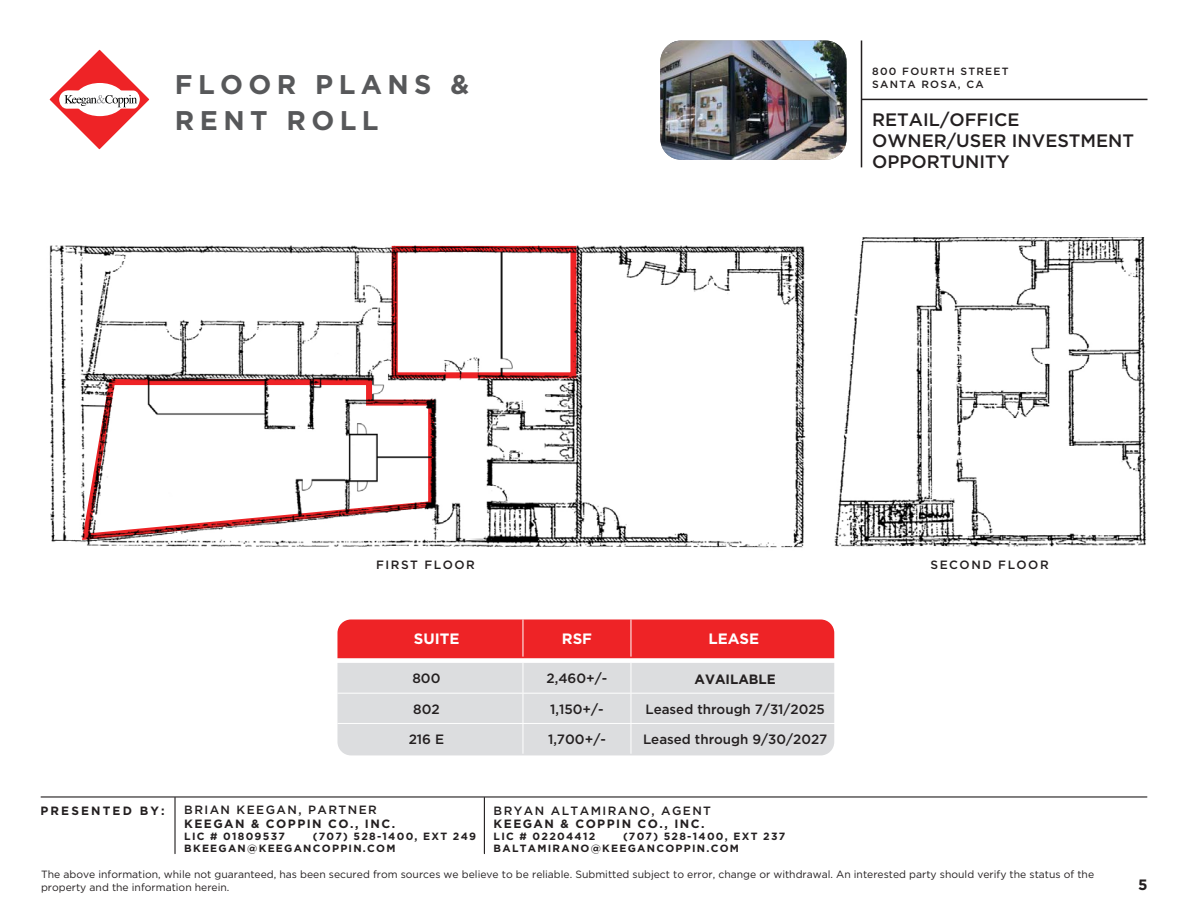
<style>
.page{position:relative;width:1188px;height:918px;background:#fff}
.page>*{position:absolute;margin:0;border:0;box-sizing:border-box;transform-origin:0 0}
.page_title{font:700 27px/36px "Gotham";letter-spacing:.2em;color:#57585a}
.t1{font:500 18px/21px "Gotham";color:#231f20}
.table_heading{font:700 15px "Gotham";color:#fff}
.t2{font:700 15px "Gotham";color:#231f20}
.table_content{font:500 13.5px "Gotham";color:#231f20}
.table_content-2{font:700 13.5px "Gotham";color:#231f20}
.t3{font:500 12px "Gotham";letter-spacing:.12em;color:#231f20}
.t4{font:700 12px "Gotham";letter-spacing:.12em;color:#231f20}
.t5{font:700 12px "Gotham";letter-spacing:.18em;color:#231f20}
.t6{font:10.5px/13.5px "Gotham";color:#231f20}
.t7{font:700 10.5px/12px "Gotham";letter-spacing:.12em;color:#231f20}
.t8{font:500 10.5px/12.6px "Gotham";letter-spacing:.12em;color:#231f20}
</style>
<div class="page">
<div style="left:337px;top:620px;width:497px;height:38px;background:#ee2326"></div>
<hr style="left:523px;top:619px;width:1px;height:38px;background:#fff">
<hr style="left:631px;top:619px;width:1px;height:38px;background:#fff">
<div style="left:337px;top:663px;width:497px;height:92px;background:#dcdddf"></div>
<hr style="left:523px;top:663px;width:1px;height:30px;background:#fff">
<hr style="left:631px;top:663px;width:1px;height:30px;background:#fff">
<hr style="left:337px;top:693px;width:186px;height:1px;background:#fff">
<hr style="left:523px;top:693px;width:108px;height:1px;background:#fff">
<svg style="left:523px;top:694px;width:1px;height:29px"></svg>
<hr style="left:631px;top:693px;width:208px;height:1px;background:#fff">
<svg style="left:631px;top:694px;width:1px;height:29px"></svg>
<hr style="left:337px;top:723px;width:186px;height:1px;background:#fff">
<hr style="left:523px;top:723px;width:108px;height:1px;background:#fff">
<hr style="left:523px;top:724px;width:1px;height:30px;background:#fff">
<hr style="left:631px;top:723px;width:208px;height:1px;background:#fff">
<hr style="left:631px;top:724px;width:1px;height:30px;background:#fff">
<img style="left:49px;top:245px;width:757px;height:303px">
<img style="left:834px;top:238px;width:312px;height:309px">
<svg style="left:81px;top:378px;width:355px;height:164px"></svg>
<div style="left:392px;top:246px;width:184px;height:132px;border:6px solid #ee2326"></div>
<hr style="left:862px;top:99px;width:286px;height:1px;background:#231f20">
<hr style="left:861px;top:40px;width:1px;height:127px;background:#231f20">
<img style="left:660px;top:40px;width:187px;height:120px">
<svg style="left:50px;top:50px;width:99px;height:99px"></svg>
<hr style="left:41px;top:796px;width:1106px;height:2px;background:#231f20">
<hr style="left:174px;top:798px;width:2px;height:56px;background:#231f20">
<hr style="left:484px;top:798px;width:1px;height:56px;background:#231f20">
<p class="page_title" style="left:175px;top:65px;width:296px">FLOOR PLANS &amp;<br>RENT ROLL</p>
<p class="t8" style="left:872px;top:65px;width:138px">800 FOURTH STREET<br>SANTA ROSA, CA</p>
<h2 class="t1" style="left:872px;top:109px;width:263px">RETAIL/OFFICE<br>OWNER/USER INVESTMENT<br>OPPORTUNITY</h2>
<p class="t3" style="left:376px;top:558px;width:100px">FIRST FLOOR</p>
<p class="t3" style="left:931px;top:558px;width:120px">SECOND FLOOR</p>
<p class="table_heading" style="left:414px;top:630px;width:47px">SUITE</p>
<p class="table_heading" style="left:562px;top:630px;width:32px">RSF</p>
<p class="table_heading" style="left:708px;top:630px;width:52px">LEASE</p>
<p class="table_content" style="left:412px;top:671px;width:30px">800</p>
<p class="table_content" style="left:547px;top:671px;width:62px">2,460+/-</p>
<p class="table_content-2" style="left:695px;top:671px;width:83px">AVAILABLE</p>
<p class="table_content" style="left:413px;top:701px;width:28px">802</p>
<p class="table_content" style="left:550px;top:701px;width:55px">1,150+/-</p>
<p class="table_content" style="left:645px;top:702px;width:181px">Leased through 7/31/2025</p>
<p class="table_content" style="left:409px;top:732px;width:37px">216 E</p>
<p class="table_content" style="left:548px;top:732px;width:59px">1,700+/-</p>
<p class="table_content" style="left:643px;top:732px;width:186px">Leased through 9/30/2027</p>
<p class="t5" style="left:40px;top:803px;width:126px">PRESENTED BY:</p>
<p class="t3" style="left:184px;top:803px;width:194px">BRIAN KEEGAN, PARTNER</p>
<p class="t4" style="left:184px;top:816px;width:212px">KEEGAN &amp; COPPIN CO., INC.</p>
<p class="t7" style="left:184px;top:830px;width:102px">LIC # 01809537</p>
<p class="t7" style="left:184px;top:830px;width:293px;text-indent:128px">(707) 528-1400, EXT 249<br>BKEEGAN@KEEGANCOPPIN.COM</p>
<p class="t3" style="left:494px;top:804px;width:219px">BRYAN ALTAMIRANO, AGENT</p>
<p class="t4" style="left:494px;top:817px;width:212px">KEEGAN &amp; COPPIN CO., INC.</p>
<p class="t7" style="left:494px;top:830px;width:103px">LIC # 02204412</p>
<p class="t7" style="left:494px;top:830px;width:293px;text-indent:129px">(707) 528-1400, EXT 237<br>BALTAMIRANO@KEEGANCOPPIN.COM</p>
<p class="t6" style="left:41px;top:867px;width:1055px">The above information, while not guaranteed, has been secured from sources we believe to be reliable. Submitted subject to error, change or withdrawal. An interested party should verify the status of the property and the information herein.</p>
<h3 class="t2" style="left:1138px;top:876px;width:11px">5</h3>
</div>
